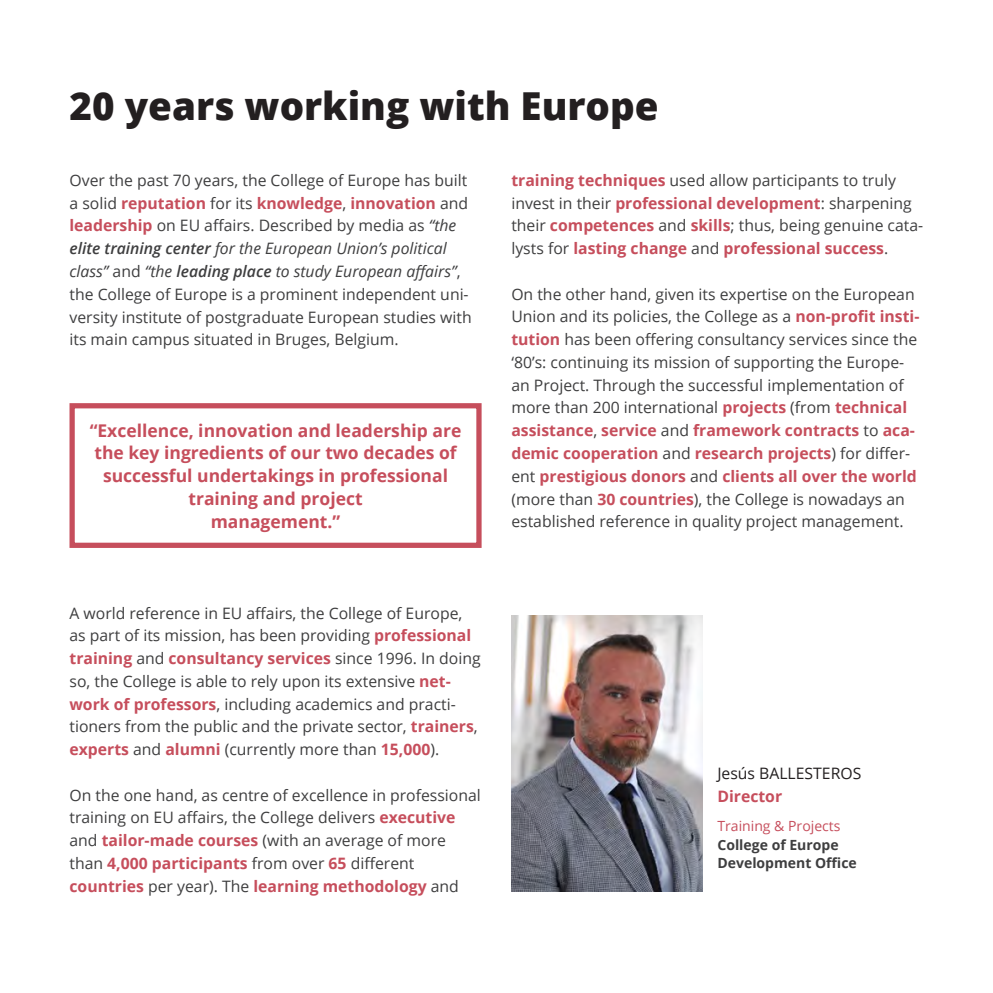
<style>
.page{position:relative;width:993px;height:993px;background:#fff}
.page>*{position:absolute;margin:0;border:0;box-sizing:border-box;transform-origin:0 0}
.t1{font:800 38.5px "Open Sans";color:#231f20}
.t2{font:700 17.5px/22.8px "Open Sans";color:#c64e5c;text-align:center}
.t3{font:15.75px/22.8px "Open Sans";color:#3e3e3f}
.t4{font:15.75px "Open Sans";color:#231f20}
.t5{font:700 15.75px "Open Sans";color:#c64e5c}
.t6{font:700 14px/17.5px "Open Sans";color:#3e3e3f}
.t7{font:14px "Open Sans";color:#c64e5c}
.s1{font-weight:700;color:#c64e5c}
.s2{font-style:italic}
.s3{font-weight:600;font-style:italic}
</style>
<div class="page">
<div style="left:69px;top:403px;width:412px;height:144px;border:5px solid #c64e5c"></div>
<img style="left:511px;top:615px;width:191px;height:276px">
<p class="t1" style="left:69px;top:77px;width:590px">20 years working with Europe</p>
<p class="t3" style="left:69px;top:168px;width:403px">Over the past 70 years, the College of Europe has built a solid <span class="s1">reputation</span> for its <span class="s1">knowledge</span>, <span class="s1">innovation</span> and <span class="s1">leadership</span> on EU affairs. Described by media as <span class="s2">“the </span><span class="s3">elite training center</span> <span class="s2">for the European Union’s political class”</span> and <span class="s2">“the</span> <span class="s3">leading place</span> <span class="s2">to study European affairs”</span>, the College of Europe is a prominent independent uni&shy;versity institute of postgraduate European studies with its main campus situated in Bruges, Belgium.</p>
<p class="t2" style="left:90px;top:418px;width:373px">“Excellence, innovation and leadership are the key ingredients of our two decades of successful undertakings in professional training and project<br>management.”</p>
<p class="t3" style="left:69px;top:600px;width:412px">A world reference in EU affairs, the College of Europe, as part of its mission, has been providing <span class="s1">professional training</span> and <span class="s1">consultancy services</span> since 1996. In doing so, the College is able to rely upon its extensive <span class="s1">net&shy;work of professors</span>, including academics and practi&shy;tioners from the public and the private sector, <span class="s1">trainers</span>, <span class="s1">experts</span> and <span class="s1">alumni</span> (currently more than <span class="s1">15,000</span>).</p>
<p class="t3" style="left:69px;top:782px;width:413px">On the one hand, as centre of excellence in professional training on EU affairs, the College delivers <span class="s1">executive </span>and <span class="s1">tailor-made courses</span> (with an average of more than <span class="s1">4,000 participants</span> from over <span class="s1">65</span> different <span class="s1">countries</span> per year). The <span class="s1">learning methodology</span> and</p>
<p class="t3" style="left:511px;top:168px;width:413px"><span class="s1">training techniques</span> used allow participants to truly invest in their <span class="s1">professional development</span>: sharpening their <span class="s1">competences</span> and <span class="s1">skills</span>; thus, being genuine cata&shy;lysts for <span class="s1">lasting change</span> and <span class="s1">professional success</span>.</p>
<p class="t3" style="left:511px;top:282px;width:409px">On the other hand, given its expertise on the European Union and its policies, the College as a <span class="s1">non-profit insti&shy;tution</span> has been offering consultancy services since the ‘80’s: continuing its mission of supporting the Europe&shy;an Project. Through the successful implementation of more than 200 international <span class="s1">projects</span> (from <span class="s1">technical assistance</span>, <span class="s1">service</span> and <span class="s1">framework contracts</span> to <span class="s1">aca&shy;demic cooperation</span> and <span class="s1">research projects</span>) for differ&shy;ent <span class="s1">prestigious donors</span> and <span class="s1">clients all over the world </span>(more than <span class="s1">30 countries</span>), the College is nowadays an established reference in quality project management.</p>
<p class="t4" style="left:717px;top:762px;width:145px">Jesús BALLESTEROS</p>
<p class="t5" style="left:717px;top:784px;width:66px">Director</p>
<p class="t7" style="left:717px;top:816px;width:124px">Training &amp; Projects</p>
<p class="t6" style="left:717px;top:835px;width:141px">College of Europe<br>Development Office</p>
</div>
